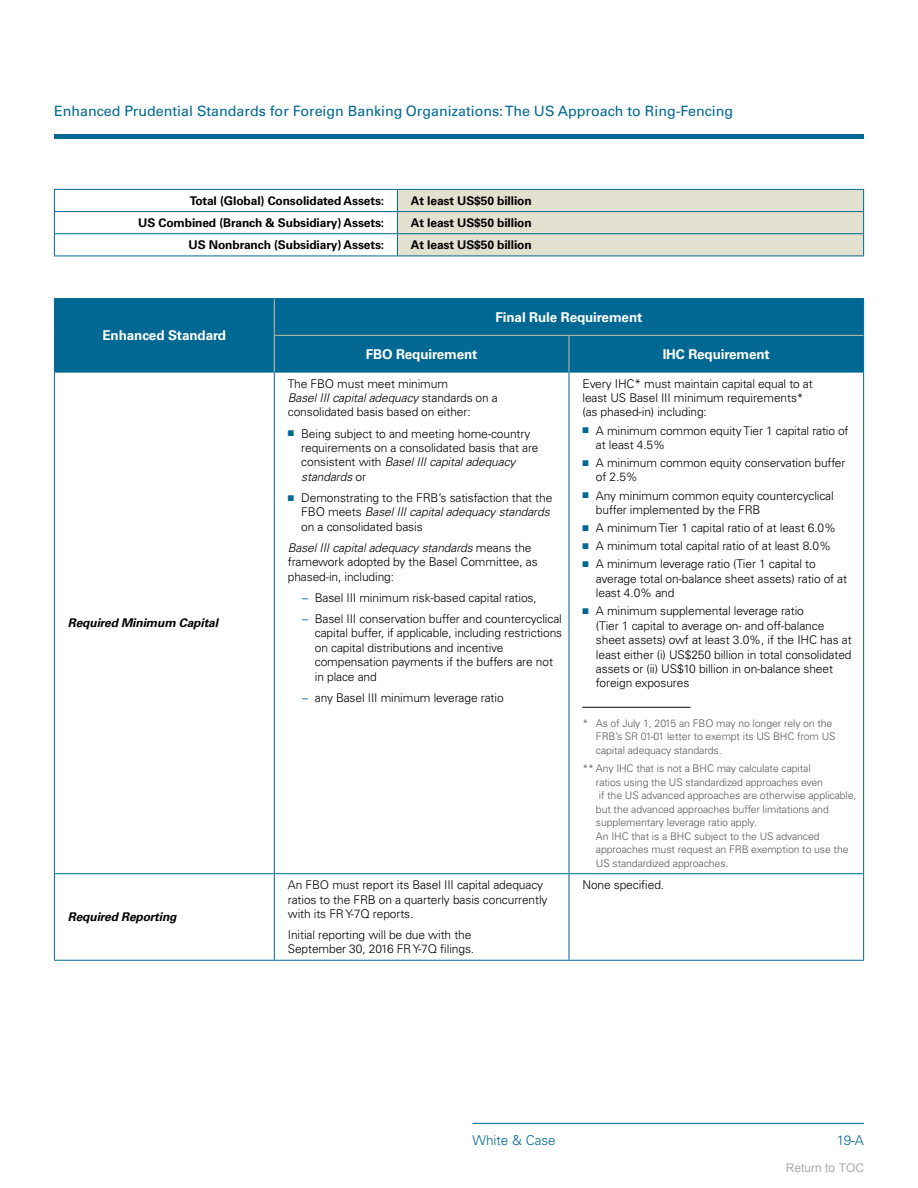
<style>
.page{position:relative;width:918px;height:1188px;background:#fff}
.page>*{position:absolute;margin:0;border:0;box-sizing:border-box;transform-origin:0 0}
.t1{font:14.25px "Univers LT Pro 55 Roman";color:#006892}
.t2{font:700 13.5px "Univers LT Pro 65";letter-spacing:-.01em;color:#fff}
.t3{font:300 13.5px "Univers LT Pro 45";color:#006892}
.t4{font:300 12px/14.4px "Univers LT Pro 45";letter-spacing:-.01em;color:#000}
.t5{font:700 12px "Univers LT Pro 65";letter-spacing:-.01em;color:#000}
.t6{font:italic 700 12px "Univers LT Pro 65";letter-spacing:-.01em;color:#000}
.t7{font:12px "Arial";color:#ababab}
.t8{font:300 10.5px/13.5px "Univers LT Pro 45";letter-spacing:-.01em;color:#58595b}
.t9{font:8.25px "Zapf Dingbats Std";color:#006892}
.s1{font-style:italic}
.s2{color:#006892}
.s3{font-family:"Univers LT Pro 65";font-weight:700;font-size:8.25px;color:#006892}
</style>
<div class="page">
<hr style="left:54px;top:135px;width:810px;height:4px;background:#006892">
<hr style="left:472px;top:1123px;width:392px;height:1px;background:#006892">
<div style="left:55px;top:299px;width:808px;height:73px;background:#006892"></div>
<svg style="left:55px;top:373px;width:808px;height:587px"></svg>
<hr style="left:54px;top:298px;width:220px;height:1px;background:#006892">
<hr style="left:54px;top:299px;width:1px;height:36px;background:#006892">
<hr style="left:274px;top:298px;width:295px;height:1px;background:#006892">
<hr style="left:569px;top:298px;width:295px;height:1px;background:#006892">
<hr style="left:863px;top:299px;width:1px;height:36px;background:#006892">
<hr style="left:54px;top:335px;width:1px;height:37px;background:#006892">
<hr style="left:863px;top:335px;width:1px;height:37px;background:#006892">
<hr style="left:54px;top:372px;width:220px;height:1px;background:#006892">
<hr style="left:274px;top:372px;width:1px;height:501px;background:#006892">
<hr style="left:569px;top:372px;width:1px;height:501px;background:#006892">
<hr style="left:863px;top:372px;width:1px;height:501px;background:#006892">
<hr style="left:54px;top:873px;width:220px;height:1px;background:#006892">
<hr style="left:274px;top:873px;width:295px;height:1px;background:#006892">
<hr style="left:274px;top:874px;width:1px;height:86px;background:#006892">
<hr style="left:569px;top:873px;width:295px;height:1px;background:#006892">
<hr style="left:569px;top:874px;width:1px;height:86px;background:#006892">
<hr style="left:863px;top:874px;width:1px;height:86px;background:#006892">
<hr style="left:54px;top:960px;width:220px;height:1px;background:#006892">
<hr style="left:274px;top:960px;width:295px;height:1px;background:#006892">
<hr style="left:569px;top:960px;width:295px;height:1px;background:#006892">
<hr style="left:274px;top:372px;width:295px;height:1px;background:#006892">
<hr style="left:569px;top:372px;width:295px;height:1px;background:#006892">
<hr style="left:274px;top:299px;width:1px;height:36px;background:#c5c19d">
<hr style="left:274px;top:335px;width:295px;height:1px;background:#c5c19d">
<hr style="left:274px;top:336px;width:1px;height:36px;background:#c5c19d">
<hr style="left:569px;top:335px;width:294px;height:1px;background:#c5c19d">
<hr style="left:569px;top:336px;width:1px;height:36px;background:#c5c19d">
<hr style="left:54px;top:372px;width:1px;height:501px;background:#006892">
<hr style="left:54px;top:874px;width:1px;height:86px;background:#006892">
<hr style="left:582px;top:707px;width:108px;height:1px;background:#000">
<hr style="left:54px;top:189px;width:343px;height:1px;background:#006892">
<hr style="left:54px;top:211px;width:343px;height:1px;background:#006892">
<hr style="left:54px;top:233px;width:343px;height:1px;background:#006892">
<svg style="left:54px;top:190px;width:1px;height:66px"></svg>
<hr style="left:54px;top:256px;width:343px;height:1px;background:#006892">
<div style="left:397px;top:189px;width:467px;height:67px;background:#e2e0ce"></div>
<hr style="left:397px;top:211px;width:467px;height:1px;background:#006892">
<hr style="left:397px;top:233px;width:467px;height:1px;background:#006892">
<hr style="left:397px;top:256px;width:467px;height:1px;background:#006892">
<p class="t1" style="left:54px;top:103px;width:681px">Enhanced Prudential Standards for Foreign Banking Organizations: The US Approach to Ring-Fencing</p>
<p class="t5" style="left:190px;top:193px;width:196px">Total (Global) Consolidated Assets:</p>
<p class="t5" style="left:411px;top:193px;width:122px">At least US$50 billion</p>
<p class="t5" style="left:138px;top:216px;width:248px">US Combined (Branch &amp; Subsidiary) Assets:</p>
<p class="t5" style="left:411px;top:216px;width:122px">At least US$50 billion</p>
<p class="t5" style="left:189px;top:238px;width:197px">US Nonbranch (Subsidiary) Assets:</p>
<p class="t5" style="left:411px;top:238px;width:122px">At least US$50 billion</p>
<p class="t2" style="left:103px;top:327px;width:125px">Enhanced Standard</p>
<p class="t6" style="left:68px;top:616px;width:152px">Required Minimum Capital</p>
<p class="t6" style="left:68px;top:910px;width:110px">Required Reporting</p>
<p class="t2" style="left:496px;top:309px;width:148px">Final Rule Requirement</p>
<p class="t2" style="left:366px;top:346px;width:113px">FBO Requirement</p>
<p class="t2" style="left:663px;top:346px;width:109px">IHC Requirement</p>
<p class="t4" style="left:288px;top:376px;width:212px">The FBO must meet minimum<br><span class="s1">Basel III capital adequacy</span> standards on a consolidated basis based on either:</p>
<p class="t4" style="left:301px;top:426px;width:239px;text-indent:-14px"><span class="s2">■</span> Being subject to and meeting home-country requirements on a consolidated basis that are consistent with <span class="s1">Basel III capital adequacy standards</span> or</p>
<p class="t4" style="left:301px;top:490px;width:253px;text-indent:-14px"><span class="s2">■</span> Demonstrating to the FRB’s satisfaction that the<br>FBO meets <span class="s1">Basel III capital adequacy standards </span>on a consolidated basis</p>
<p class="t4" style="left:288px;top:540px;width:251px"><span class="s1">Basel III capital adequacy standards</span> means the framework adopted by the Basel Committee, as phased-in, including:</p>
<p class="t4" style="left:301px;top:590px;width:237px"><span class="s3">—</span> Basel III minimum risk-based capital ratios,</p>
<p class="t4" style="left:315px;top:611px;width:249px;text-indent:-14px"><span class="s3">—</span> Basel III conservation buffer and countercyclical capital buffer, if applicable, including restrictions on capital distributions and incentive compensation payments if the buffers are not in place and</p>
<p class="t4" style="left:301px;top:690px;width:204px"><span class="s3">—</span> any Basel III minimum leverage ratio</p>
<p class="t4" style="left:288px;top:878px;width:261px">An FBO must report its Basel III capital adequacy ratios to the FRB on a quarterly basis concurrently with its FR Y-7Q reports.</p>
<p class="t4" style="left:288px;top:928px;width:188px">Initial reporting will be due with the<br>September 30, 2016 FR Y-7Q filings.</p>
<p class="t4" style="left:582px;top:376px;width:232px">Every IHC* must maintain capital equal to at least US Basel III minimum requirements* (as phased-in) including:</p>
<p class="t4" style="left:596px;top:423px;width:254px;text-indent:-14px"><span class="s2">■</span> A minimum common equity Tier 1 capital ratio of at least 4.5%</p>
<p class="t9" style="left:589px;top:459px;width:4px">■</p>
<p class="t4" style="left:596px;top:456px;width:251px;text-indent:-14px"><span class="s2">■</span> A minimum common equity conservation buffer of 2.5%</p>
<p class="t4" style="left:596px;top:488px;width:239px;text-indent:-14px"><span class="s2">■</span> Any minimum common equity countercyclical buffer implemented by the FRB</p>
<p class="t4" style="left:582px;top:521px;width:255px"><span class="s2">■</span> A minimum Tier 1 capital ratio of at least 6.0%</p>
<p class="t4" style="left:582px;top:539px;width:250px"><span class="s2">■</span> A minimum total capital ratio of at least 8.0%</p>
<p class="t4" style="left:596px;top:557px;width:253px;text-indent:-14px"><span class="s2">■</span> A minimum leverage ratio (Tier 1 capital to average total on-balance sheet assets) ratio of at least 4.0% and</p>
<p class="t4" style="left:596px;top:604px;width:257px;text-indent:-14px"><span class="s2">■</span> A minimum supplemental leverage ratio<br>(Tier 1 capital to average on- and off-balance sheet assets) owf at least 3.0%, if the IHC has at least either (i) US$250 billion in total consolidated assets or (ii) US$10 billion in on-balance sheet foreign exposures</p>
<p class="t8" style="left:596px;top:716px;width:241px;text-indent:-14px">* As of July 1, 2015 an FBO may no longer rely on the<br>FRB’s SR 01-01 letter to exempt its US BHC from US capital adequacy standards.</p>
<p class="t8" style="left:596px;top:762px;width:262px;text-indent:-14px">** Any IHC that is not a BHC may calculate capital<br>ratios using the US standardized approaches even<br>if the US advanced approaches are otherwise applicable, but the advanced approaches buffer limitations and supplementary leverage ratio apply.<br>An IHC that is a BHC subject to the US advanced approaches must request an FRB exemption to use the US standardized approaches.</p>
<p class="t4" style="left:582px;top:878px;width:83px">None specified.</p>
<p class="t3" style="left:472px;top:1132px;width:85px">White &amp; Case</p>
<p class="t3" style="left:837px;top:1132px;width:29px">19-A</p>
<p class="t7" style="left:786px;top:1160px;width:80px">Return to TOC</p>
</div>
